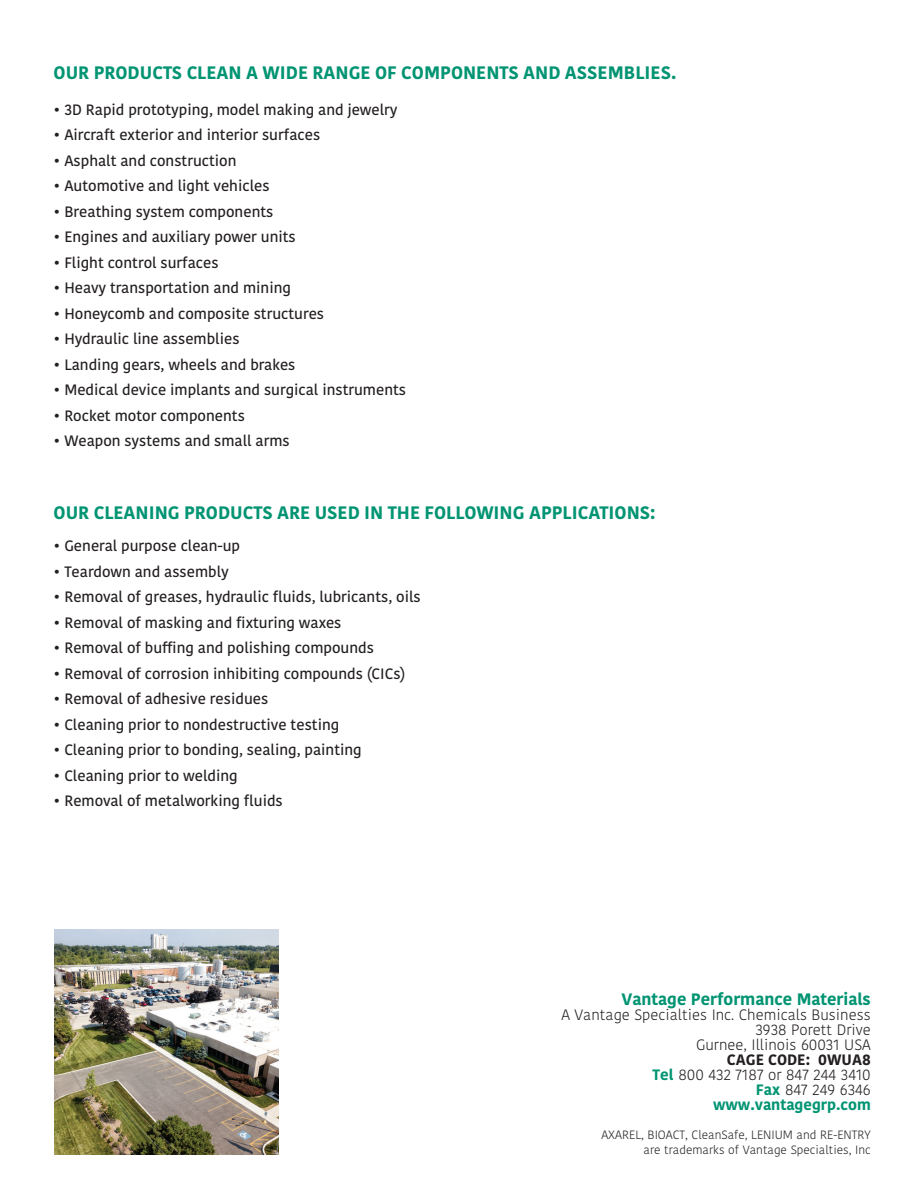
<style>
.page{position:relative;width:918px;height:1188px;background:#fff}
.page>*{position:absolute;margin:0;border:0;box-sizing:border-box;transform-origin:0 0}
.t1{font:700 18px "Kohinoor";color:#009472}
.t2{font:700 16.5px "Kohinoor";color:#009472}
.t3{font:600 15px "Kohinoor";color:#231f20}
.t4{font:300 15px/15px "Kohinoor";color:#231f20;text-align:right}
.t5{font:300 12px/14.4px "Kohinoor";color:#231f20;text-align:right}
.s1{font-weight:700}
.s2{font-weight:700;color:#009472}
</style>
<div class="page">
<img style="left:54px;top:929px;width:225px;height:225px">
<p class="t1" style="left:54px;top:61px;width:624px">OUR PRODUCTS CLEAN A WIDE RANGE OF COMPONENTS AND ASSEMBLIES.</p>
<p class="t3" style="left:54px;top:100px;width:345px">• 3D Rapid prototyping, model making and jewelry</p>
<p class="t3" style="left:54px;top:126px;width:268px">• Aircraft exterior and interior surfaces</p>
<p class="t3" style="left:54px;top:151px;width:184px">• Asphalt and construction</p>
<p class="t3" style="left:54px;top:177px;width:218px">• Automotive and light vehicles</p>
<p class="t3" style="left:54px;top:202px;width:221px">• Breathing system components</p>
<p class="t3" style="left:54px;top:228px;width:244px">• Engines and auxiliary power units</p>
<p class="t3" style="left:54px;top:253px;width:167px">• Flight control surfaces</p>
<p class="t3" style="left:54px;top:279px;width:239px">• Heavy transportation and mining</p>
<p class="t3" style="left:54px;top:304px;width:272px">• Honeycomb and composite structures</p>
<p class="t3" style="left:54px;top:330px;width:187px">• Hydraulic line assemblies</p>
<p class="t3" style="left:54px;top:355px;width:243px">• Landing gears, wheels and brakes</p>
<p class="t3" style="left:54px;top:381px;width:354px">• Medical device implants and surgical instruments</p>
<p class="t3" style="left:54px;top:406px;width:193px">• Rocket motor components</p>
<p class="t3" style="left:54px;top:432px;width:238px">• Weapon systems and small arms</p>
<p class="t1" style="left:54px;top:501px;width:603px">OUR CLEANING PRODUCTS ARE USED IN THE FOLLOWING APPLICATIONS:</p>
<p class="t3" style="left:54px;top:536px;width:188px">• General purpose clean-up</p>
<p class="t3" style="left:54px;top:562px;width:177px">• Teardown and assembly</p>
<p class="t3" style="left:54px;top:587px;width:369px">• Removal of greases, hydraulic fluids, lubricants, oils</p>
<p class="t3" style="left:54px;top:613px;width:289px">• Removal of masking and fixturing waxes</p>
<p class="t3" style="left:54px;top:638px;width:322px">• Removal of buffing and polishing compounds</p>
<p class="t3" style="left:54px;top:664px;width:354px">• Removal of corrosion inhibiting compounds (CICs)</p>
<p class="t3" style="left:54px;top:689px;width:216px">• Removal of adhesive residues</p>
<p class="t3" style="left:54px;top:715px;width:287px">• Cleaning prior to nondestructive testing</p>
<p class="t3" style="left:54px;top:740px;width:310px">• Cleaning prior to bonding, sealing, painting</p>
<p class="t3" style="left:54px;top:766px;width:186px">• Cleaning prior to welding</p>
<p class="t3" style="left:54px;top:791px;width:231px">• Removal of metalworking fluids</p>
<p class="t2" style="left:622px;top:988px;width:251px">Vantage Performance Materials</p>
<p class="t4" style="left:561px;top:1008px;width:311px">A Vantage Specialties Inc. Chemicals Business<br>3938 Porett Drive<br>Gurnee, Illinois 60031 USA</p>
<p class="t4" style="left:653px;top:1053px;width:220px"><span class="s1">CAGE CODE: 0WUA8<br></span><span class="s2">Tel</span> 800 432 7187 or 847 244 3410<br><span class="s2">Fax</span> 847 249 6346 <span class="s2">www.vantagegrp.com</span></p>
<p class="t5" style="left:601px;top:1128px;width:271px">AXAREL, BIOACT, CleanSafe, LENIUM and RE-ENTRY are trademarks of Vantage Specialties, Inc</p>
</div>
